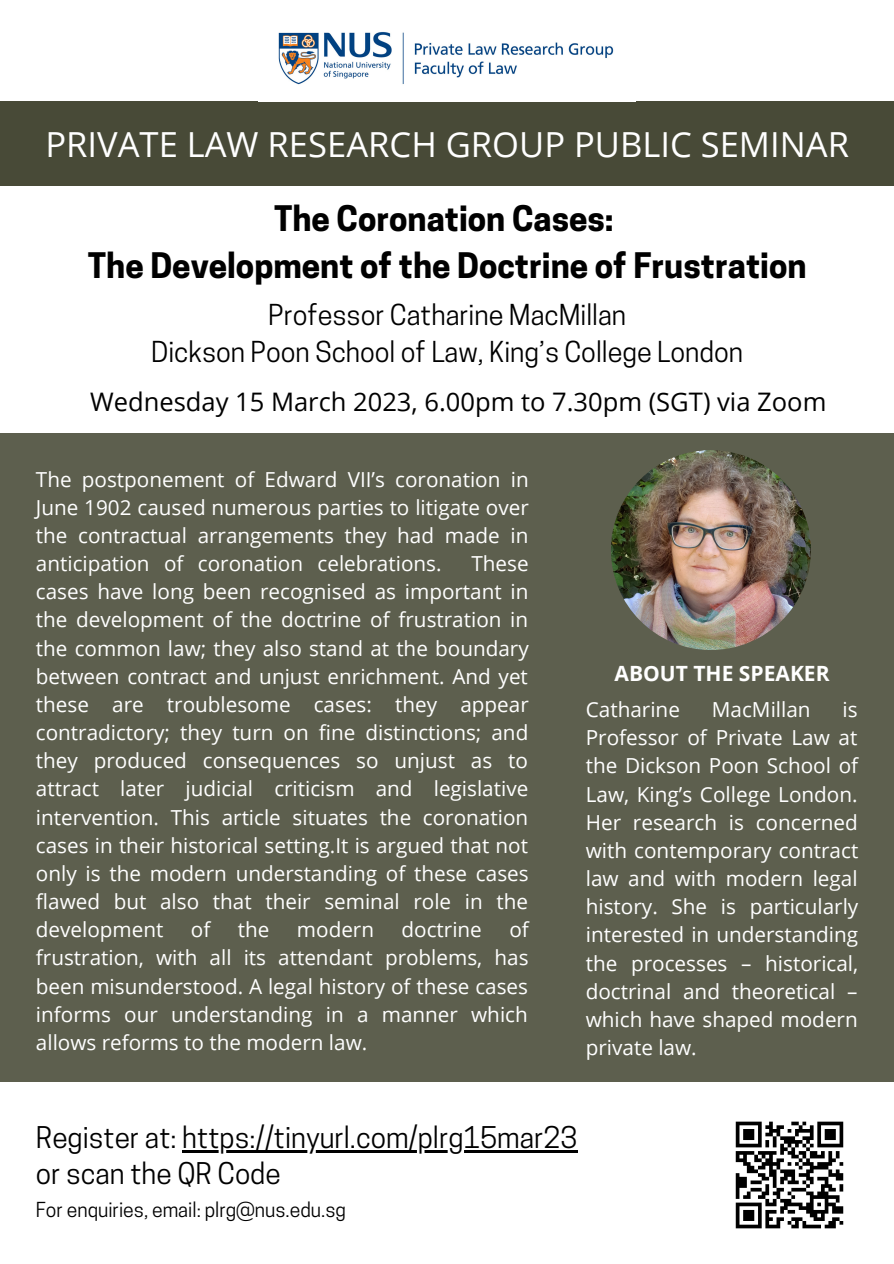
<style>
.page{position:relative;width:894px;height:1264px;background:#fff}
.page>*{position:absolute;margin:0;border:0;box-sizing:border-box;transform-origin:0 0}
.t1{font:34.5px "Open Sans";color:#fff}
.t2{font:700 33px/46.2px "Cooper Hewitt";color:#000;text-align:center}
.t3{font:28.05px/36px "Cooper Hewitt";color:#000}
.t4{font:27.15px/37.2px "Cooper Hewitt";color:#000;text-align:center}
.t5{font:25.5px "Open Sans";color:#000}
.t6{font:700 21px "Open Sans";color:#fff}
.t7{font:20.7px/28.2px "Open Sans";color:#fff;text-align:justify}
.t8{font:19.35px "Cooper Hewitt";color:#000}
</style>
<div class="page">
<div style="left:0;top:101px;width:893px;height:85px;background:#484a37"></div>
<div style="left:0;top:433px;width:893px;height:648px;background:#5d5f4e"></div>
<img style="left:278px;top:32px;width:336px;height:53px">
<img style="left:610px;top:450px;width:200px;height:200px;border-radius:50%">
<img style="left:735px;top:1121px;width:109px;height:108px">
<hr style="left:182px;top:1149px;width:395px;height:3px;background:#000">
<h1 class="t1" style="left:45px;top:120px;width:805px">PRIVATE LAW RESEARCH GROUP PUBLIC SEMINAR</h1>
<h2 class="t2" style="left:88px;top:200px;width:720px">The Coronation Cases:<br>The Development of the Doctrine of Frustration</h2>
<h3 class="t4" style="left:151px;top:299px;width:593px">Professor Catharine MacMillan<br>Dickson Poon School of Law, King’s College London</h3>
<p class="t5" style="left:90px;top:384px;width:737px">Wednesday 15 March 2023, 6.00pm to 7.30pm (SGT) via Zoom</p>
<p class="t7" style="left:36px;top:464px;width:494px">The postponement of Edward VII’s coronation in June 1902 caused numerous parties to litigate over the contractual arrangements they had made in anticipation of coronation celebrations.</p>
<p class="t7" style="left:36px;top:549px;width:494px;text-indent:435px">These cases have long been recognised as important in the development of the doctrine of frustration in the common law; they also stand at the boundary between contract and unjust enrichment. And yet these are troublesome cases: they appear contradictory; they turn on fine distinctions; and they produced consequences so unjust as to attract later judicial criticism and legislative intervention. This article situates the coronation cases in their historical setting.It is argued that not only is the modern understanding of these cases flawed but also that their seminal role in the development</p>
<p class="t7" style="left:36px;top:915px;width:494px;text-indent:473px">of frustration, with all its attendant problems, has been misunderstood. A legal history of these cases informs our understanding in a manner which allows reforms to the modern law.</p>
<p class="t7" style="left:191px;top:915px;width:21px">of</p>
<p class="t7" style="left:238px;top:915px;width:33px">the</p>
<p class="t7" style="left:297px;top:915px;width:79px">modern</p>
<p class="t7" style="left:401px;top:915px;width:82px">doctrine</p>
<p class="t6" style="left:614px;top:658px;width:216px">ABOUT THE SPEAKER</p>
<p class="t7" style="left:585px;top:695px;width:96px">Catharine</p>
<p class="t7" style="left:711px;top:695px;width:100px">MacMillan</p>
<p class="t7" style="left:585px;top:695px;width:274px;text-indent:257px">is Professor of Private Law at the Dickson Poon School of Law, King’s College London.<br>Her research is concerned with contemporary contract law and with modern legal history. She is particularly interested in understanding the processes – historical, doctrinal and theoretical – which have shaped modern private law.</p>
<h3 class="t3" style="left:36px;top:1122px;width:542px">Register at: https://tinyurl.com/plrg15mar23 or scan the QR Code</h3>
<p class="t8" style="left:36px;top:1202px;width:311px">For enquiries, email: plrg@nus.edu.sg</p>
</div>
